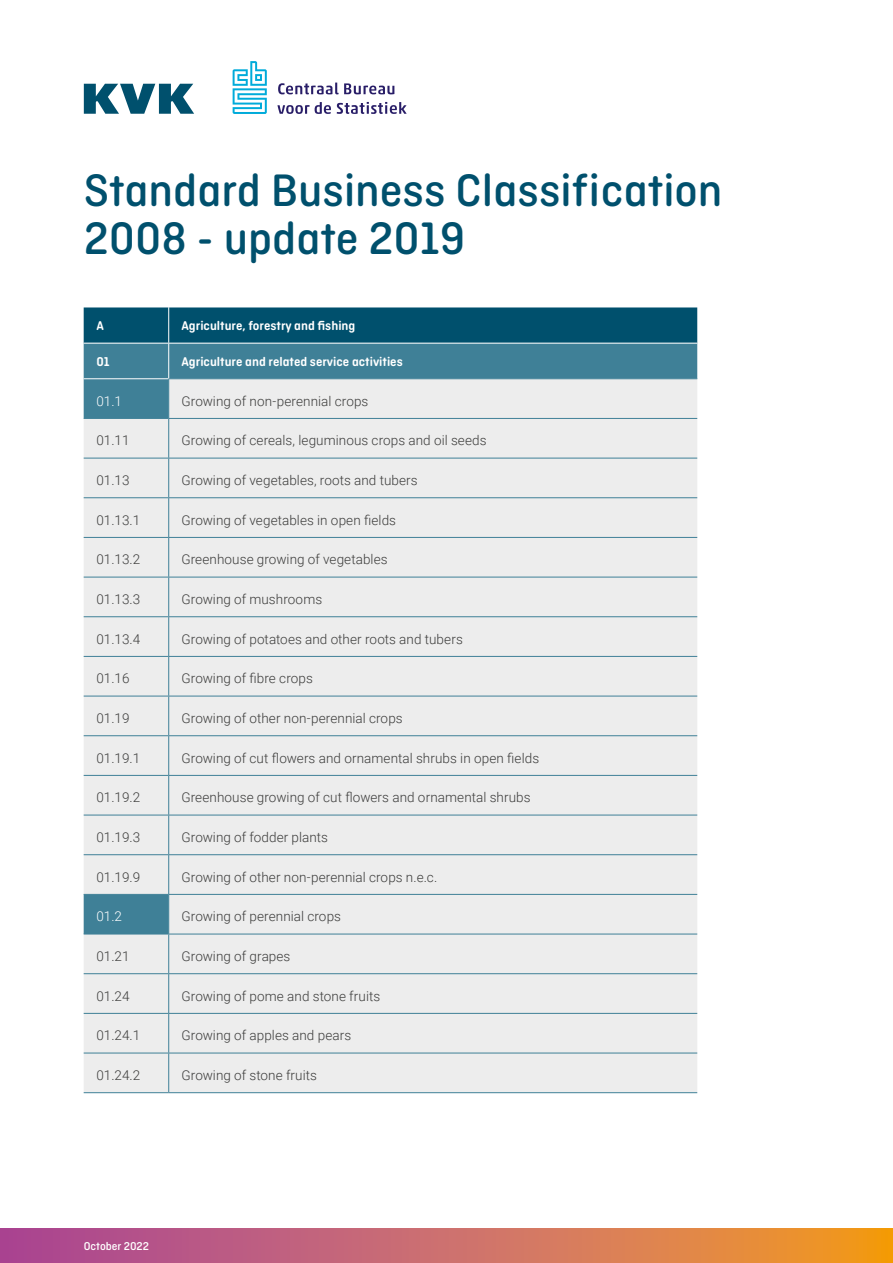
<style>
.page{position:relative;width:893px;height:1263px;background:#fff}
.page>*{position:absolute;margin:0;border:0;box-sizing:border-box;transform-origin:0 0}
.Heading{font:500 48px/48px "Ciutadella Rounded";color:#00506d}
.Broodtekst_80_zwart{font:300 13.5px "Roboto";letter-spacing:.005em;color:#3c3c3b}
.Broodtekst_Donkerbla{font:300 13.5px "Roboto";color:#3c3c3b}
.Kop_Wit_Tabel{font:600 13.5px "Ciutadella Rounded";color:#fff}
.Kop_Donkerblauw_Tabe{font:600 13.5px "Ciutadella Rounded";color:#fff}
.Broodtekst_Wit_Tabel{font:300 13.5px "Roboto";color:#fff}
.t1{font:500 12px "Ciutadella Rounded";color:#fff}
</style>
<div class="page">
<svg style="left:0;top:1229px;width:893px;height:34px;background:#cd6f64"></svg>
<svg style="left:84px;top:84px;width:110px;height:30px"></svg>
<svg style="left:278px;top:83px;width:116px;height:11px"></svg>
<svg style="left:277px;top:102px;width:54px;height:12px"></svg>
<svg style="left:337px;top:102px;width:70px;height:12px"></svg>
<svg style="left:233px;top:61px;width:34px;height:53px"></svg>
<div style="left:84px;top:344px;width:613px;height:34px;background:#3f8097"></div>
<div style="left:84px;top:379px;width:613px;height:713px;background:#ededed"></div>
<hr style="left:168px;top:378px;width:529px;height:1px;background:#3f8097">
<hr style="left:169px;top:418px;width:528px;height:1px;background:#3f8097">
<hr style="left:84px;top:458px;width:85px;height:1px;background:#3f8097">
<hr style="left:169px;top:458px;width:528px;height:1px;background:#3f8097">
<hr style="left:84px;top:497px;width:85px;height:1px;background:#3f8097">
<hr style="left:169px;top:497px;width:528px;height:1px;background:#3f8097">
<hr style="left:84px;top:537px;width:85px;height:1px;background:#3f8097">
<hr style="left:169px;top:537px;width:528px;height:1px;background:#3f8097">
<hr style="left:84px;top:577px;width:85px;height:1px;background:#3f8097">
<hr style="left:169px;top:577px;width:528px;height:1px;background:#3f8097">
<hr style="left:84px;top:616px;width:85px;height:1px;background:#3f8097">
<hr style="left:169px;top:616px;width:528px;height:1px;background:#3f8097">
<hr style="left:84px;top:656px;width:85px;height:1px;background:#3f8097">
<hr style="left:169px;top:656px;width:528px;height:1px;background:#3f8097">
<hr style="left:84px;top:696px;width:85px;height:1px;background:#3f8097">
<hr style="left:169px;top:696px;width:528px;height:1px;background:#3f8097">
<hr style="left:84px;top:735px;width:85px;height:1px;background:#3f8097">
<hr style="left:169px;top:735px;width:528px;height:1px;background:#3f8097">
<hr style="left:84px;top:775px;width:85px;height:1px;background:#3f8097">
<hr style="left:169px;top:775px;width:528px;height:1px;background:#3f8097">
<hr style="left:84px;top:815px;width:85px;height:1px;background:#3f8097">
<hr style="left:169px;top:815px;width:528px;height:1px;background:#3f8097">
<hr style="left:84px;top:854px;width:85px;height:1px;background:#3f8097">
<hr style="left:169px;top:854px;width:528px;height:1px;background:#3f8097">
<hr style="left:169px;top:934px;width:528px;height:1px;background:#3f8097">
<hr style="left:84px;top:973px;width:85px;height:1px;background:#3f8097">
<hr style="left:169px;top:973px;width:528px;height:1px;background:#3f8097">
<hr style="left:84px;top:1013px;width:85px;height:1px;background:#3f8097">
<hr style="left:169px;top:1013px;width:528px;height:1px;background:#3f8097">
<hr style="left:84px;top:1053px;width:85px;height:1px;background:#3f8097">
<hr style="left:169px;top:1053px;width:528px;height:1px;background:#3f8097">
<hr style="left:84px;top:1092px;width:85px;height:1px;background:#3f8097">
<hr style="left:169px;top:1092px;width:528px;height:1px;background:#3f8097">
<hr style="left:84px;top:894px;width:85px;height:1px;background:#3f8097">
<hr style="left:169px;top:894px;width:528px;height:1px;background:#3f8097">
<div style="left:84px;top:307px;width:613px;height:36px;background:#00506d"></div>
<hr style="left:168px;top:307px;width:1px;height:36px;background:#fff">
<hr style="left:168px;top:419px;width:1px;height:39px;background:#3f8097">
<hr style="left:168px;top:458px;width:1px;height:39px;background:#3f8097">
<hr style="left:168px;top:498px;width:1px;height:39px;background:#3f8097">
<hr style="left:168px;top:538px;width:1px;height:39px;background:#3f8097">
<hr style="left:168px;top:577px;width:1px;height:39px;background:#3f8097">
<hr style="left:168px;top:617px;width:1px;height:39px;background:#3f8097">
<hr style="left:168px;top:657px;width:1px;height:39px;background:#3f8097">
<hr style="left:168px;top:696px;width:1px;height:39px;background:#3f8097">
<hr style="left:168px;top:736px;width:1px;height:39px;background:#3f8097">
<hr style="left:168px;top:776px;width:1px;height:39px;background:#3f8097">
<hr style="left:168px;top:815px;width:1px;height:39px;background:#3f8097">
<hr style="left:168px;top:855px;width:1px;height:39px;background:#3f8097">
<hr style="left:168px;top:934px;width:1px;height:39px;background:#3f8097">
<hr style="left:168px;top:974px;width:1px;height:39px;background:#3f8097">
<hr style="left:168px;top:1014px;width:1px;height:39px;background:#3f8097">
<hr style="left:168px;top:1053px;width:1px;height:39px;background:#3f8097">
<hr style="left:168px;top:343px;width:1px;height:35px;background:#fff">
<hr style="left:168px;top:379px;width:1px;height:39px;background:#3f8097">
<hr style="left:84px;top:418px;width:85px;height:1px;background:#3f8097">
<hr style="left:168px;top:895px;width:1px;height:39px;background:#3f8097">
<hr style="left:84px;top:934px;width:85px;height:1px;background:#3f8097">
<h1 class="Heading" style="left:84px;top:167px;width:640px">Standard Business Classification<br>2008 - update 2019</h1>
<p class="Kop_Donkerblauw_Tabe" style="left:96px;top:318px;width:9px">A</p>
<p class="Kop_Donkerblauw_Tabe" style="left:181px;top:318px;width:175px">Agriculture, forestry and fishing</p>
<p class="Kop_Wit_Tabel" style="left:96px;top:354px;width:15px">01</p>
<p class="Kop_Wit_Tabel" style="left:181px;top:354px;width:223px">Agriculture and related service activities</p>
<p class="Broodtekst_Wit_Tabel" style="left:96px;top:391px;width:27px">01.1</p>
<p class="Broodtekst_80_zwart" style="left:181px;top:391px;width:188px">Growing of non-perennial crops</p>
<p class="Broodtekst_Donkerbla" style="left:96px;top:431px;width:35px">01.11</p>
<p class="Broodtekst_80_zwart" style="left:181px;top:431px;width:307px">Growing of cereals, leguminous crops and oil seeds</p>
<p class="Broodtekst_Donkerbla" style="left:96px;top:471px;width:35px">01.13</p>
<p class="Broodtekst_80_zwart" style="left:181px;top:471px;width:238px">Growing of vegetables, roots and tubers</p>
<p class="Broodtekst_Donkerbla" style="left:96px;top:510px;width:45px">01.13.1</p>
<p class="Broodtekst_80_zwart" style="left:181px;top:510px;width:216px">Growing of vegetables in open fields</p>
<p class="Broodtekst_Donkerbla" style="left:96px;top:550px;width:45px">01.13.2</p>
<p class="Broodtekst_80_zwart" style="left:181px;top:550px;width:208px">Greenhouse growing of vegetables</p>
<p class="Broodtekst_Donkerbla" style="left:96px;top:590px;width:45px">01.13.3</p>
<p class="Broodtekst_80_zwart" style="left:181px;top:590px;width:142px">Growing of mushrooms</p>
<p class="Broodtekst_Donkerbla" style="left:96px;top:629px;width:45px">01.13.4</p>
<p class="Broodtekst_80_zwart" style="left:181px;top:629px;width:283px">Growing of potatoes and other roots and tubers</p>
<p class="Broodtekst_Donkerbla" style="left:96px;top:669px;width:35px">01.16</p>
<p class="Broodtekst_80_zwart" style="left:181px;top:669px;width:133px">Growing of fibre crops</p>
<p class="Broodtekst_Donkerbla" style="left:96px;top:709px;width:35px">01.19</p>
<p class="Broodtekst_80_zwart" style="left:181px;top:709px;width:223px">Growing of other non-perennial crops</p>
<p class="Broodtekst_Donkerbla" style="left:96px;top:748px;width:45px">01.19.1</p>
<p class="Broodtekst_80_zwart" style="left:181px;top:748px;width:359px">Growing of cut flowers and ornamental shrubs in open fields</p>
<p class="Broodtekst_Donkerbla" style="left:96px;top:788px;width:45px">01.19.2</p>
<p class="Broodtekst_80_zwart" style="left:181px;top:788px;width:351px">Greenhouse growing of cut flowers and ornamental shrubs</p>
<p class="Broodtekst_Donkerbla" style="left:96px;top:828px;width:45px">01.19.3</p>
<p class="Broodtekst_80_zwart" style="left:181px;top:828px;width:148px">Growing of fodder plants</p>
<p class="Broodtekst_Donkerbla" style="left:96px;top:867px;width:45px">01.19.9</p>
<p class="Broodtekst_80_zwart" style="left:181px;top:867px;width:257px">Growing of other non-perennial crops n.e.c.</p>
<p class="Broodtekst_Wit_Tabel" style="left:96px;top:907px;width:27px">01.2</p>
<p class="Broodtekst_80_zwart" style="left:181px;top:907px;width:161px">Growing of perennial crops</p>
<p class="Broodtekst_Donkerbla" style="left:96px;top:947px;width:35px">01.21</p>
<p class="Broodtekst_80_zwart" style="left:181px;top:947px;width:110px">Growing of grapes</p>
<p class="Broodtekst_Donkerbla" style="left:96px;top:986px;width:35px">01.24</p>
<p class="Broodtekst_80_zwart" style="left:181px;top:986px;width:200px">Growing of pome and stone fruits</p>
<p class="Broodtekst_Donkerbla" style="left:96px;top:1026px;width:45px">01.24.1</p>
<p class="Broodtekst_80_zwart" style="left:181px;top:1026px;width:171px">Growing of apples and pears</p>
<p class="Broodtekst_Donkerbla" style="left:96px;top:1066px;width:45px">01.24.2</p>
<p class="Broodtekst_80_zwart" style="left:181px;top:1066px;width:137px">Growing of stone fruits</p>
<p class="t1" style="left:84px;top:1239px;width:67px">October 2022</p>
</div>
